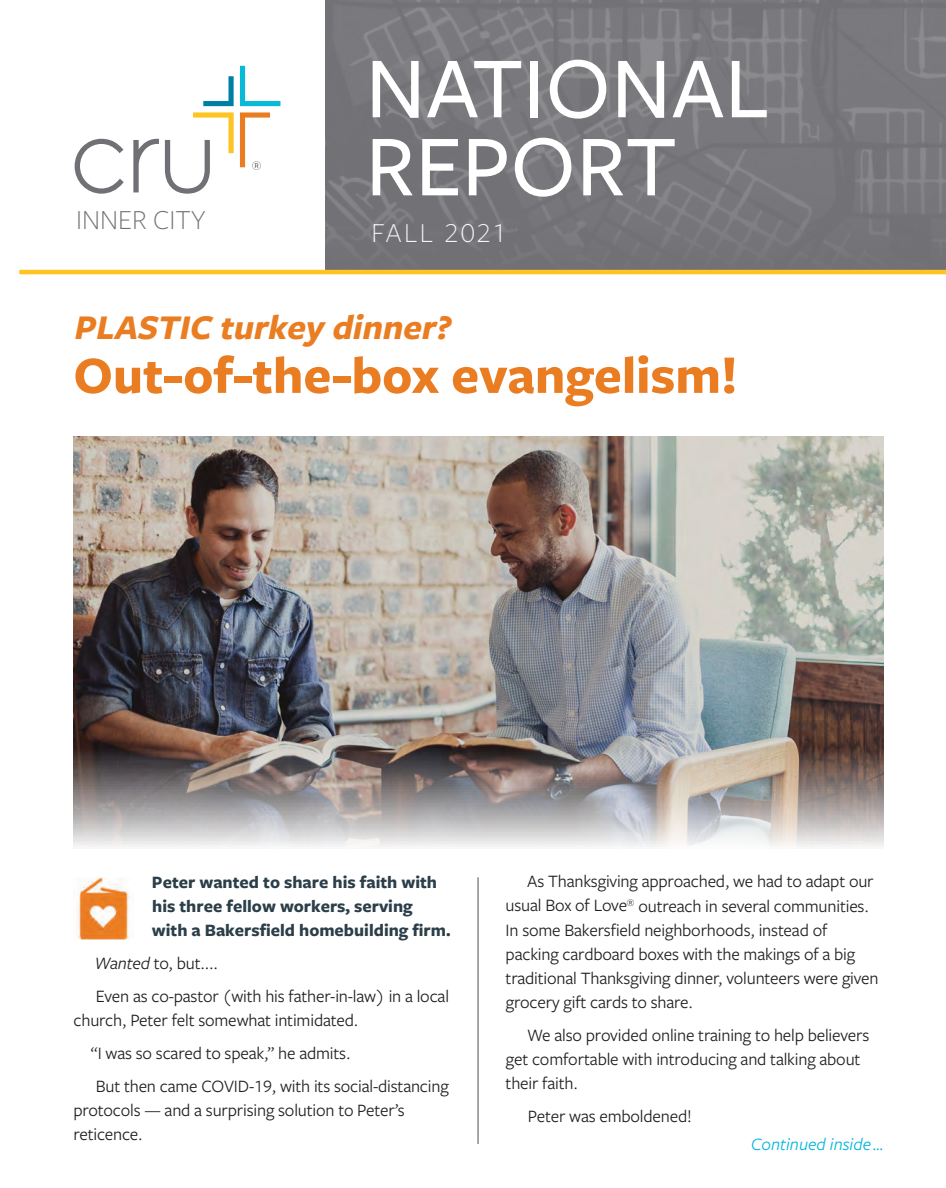
<style>
.page{position:relative;width:946px;height:1188px;background:#fff}
.page>*{position:absolute;margin:0;border:0;box-sizing:border-box;transform-origin:0 0}
.t1{font:500 90px/78px "Freight Sans Pro";letter-spacing:.005em;color:#fff}
.Heading_1{font:700 54px "Freight Sans Pro";color:#ea7d22}
.Heading_2{font:italic 700 36px "Freight Sans Pro";color:#ea7d22}
.t2{font:300 28.5px "Freight Sans Pro";color:#717074}
.t3{font:300 28.5px "Freight Sans Pro";letter-spacing:.07em;color:#fff}
.Body_Copy{font:18px/24px "Freight Sans Pro";letter-spacing:-.01em;color:#231f20}
.Body_Copy_No_Indent{font:700 18px/24px "Freight Sans Pro";color:#2b3e49}
.Body_Copy-2{font:italic 18px "Freight Sans Pro";color:#00b7dd}
.s1{font-style:italic}
</style>
<div class="page">
<img style="left:73px;top:436px;width:810px;height:411px">
<hr style="left:477px;top:877px;width:2px;height:266px;background:#8a8a8e">
<svg style="left:325px;top:0;width:621px;height:270px;fill:#78787c"></svg>
<svg style="left:75px;top:139px;width:49px;height:54px"></svg>
<svg style="left:133px;top:139px;width:26px;height:53px"></svg>
<svg style="left:240px;top:66px;width:40px;height:40px"></svg>
<svg style="left:203px;top:76px;width:31px;height:30px"></svg>
<svg style="left:165px;top:112px;width:69px;height:81px"></svg>
<svg style="left:240px;top:112px;width:30px;height:58px"></svg>
<hr style="left:19px;top:270px;width:927px;height:4px;background:#fec422">
<img style="left:77px;top:877px;width:56px;height:61px">
<p class="t2" style="left:76px;top:201px;width:131px">INNER CITY</p>
<p class="t1" style="left:365px;top:45px;width:405px">NATIONAL<br>REPORT</p>
<p class="t3" style="left:371px;top:214px;width:136px">FALL 2021</p>
<p class="Heading_2" style="left:73px;top:302px;width:387px">PLASTIC turkey dinner?</p>
<p class="Heading_1" style="left:73px;top:338px;width:665px">Out-of-the-box evangelism!</p>
<p class="Body_Copy_No_Indent" style="left:152px;top:869px;width:300px">Peter wanted to share his faith with his three fellow workers, serving with a Bakersfield homebuilding firm.</p>
<p class="Body_Copy" style="left:95px;top:950px;width:125px"><span class="s1">Wanted</span> to, but....</p>
<p class="Body_Copy" style="left:73px;top:983px;width:377px;text-indent:22px">Even as co-pastor (with his father-in-law) in a local church, Peter felt somewhat intimidated.</p>
<p class="Body_Copy" style="left:91px;top:1040px;width:261px">“I was so scared to speak,” he admits.</p>
<p class="Body_Copy" style="left:73px;top:1073px;width:377px;text-indent:22px">But then came COVID-19, with its social-distancing protocols — and a surprising solution to Peter’s reticence.</p>
<p class="Body_Copy" style="left:505px;top:868px;width:374px;text-indent:22px">As Thanksgiving approached, we had to adapt our usual Box of Love<sup>®</sup> outreach in several communities.<br>In some Bakersfield neighborhoods, instead of packing cardboard boxes with the makings of a big traditional Thanksgiving dinner, volunteers were given grocery gift cards to share.</p>
<p class="Body_Copy" style="left:505px;top:1021px;width:365px;text-indent:22px">We also provided online training to help believers get comfortable with introducing and talking about their faith.</p>
<p class="Body_Copy" style="left:528px;top:1102px;width:165px">Peter was emboldened!</p>
<p class="Body_Copy-2" style="left:751px;top:1132px;width:134px">Continued inside …</p>
</div>
